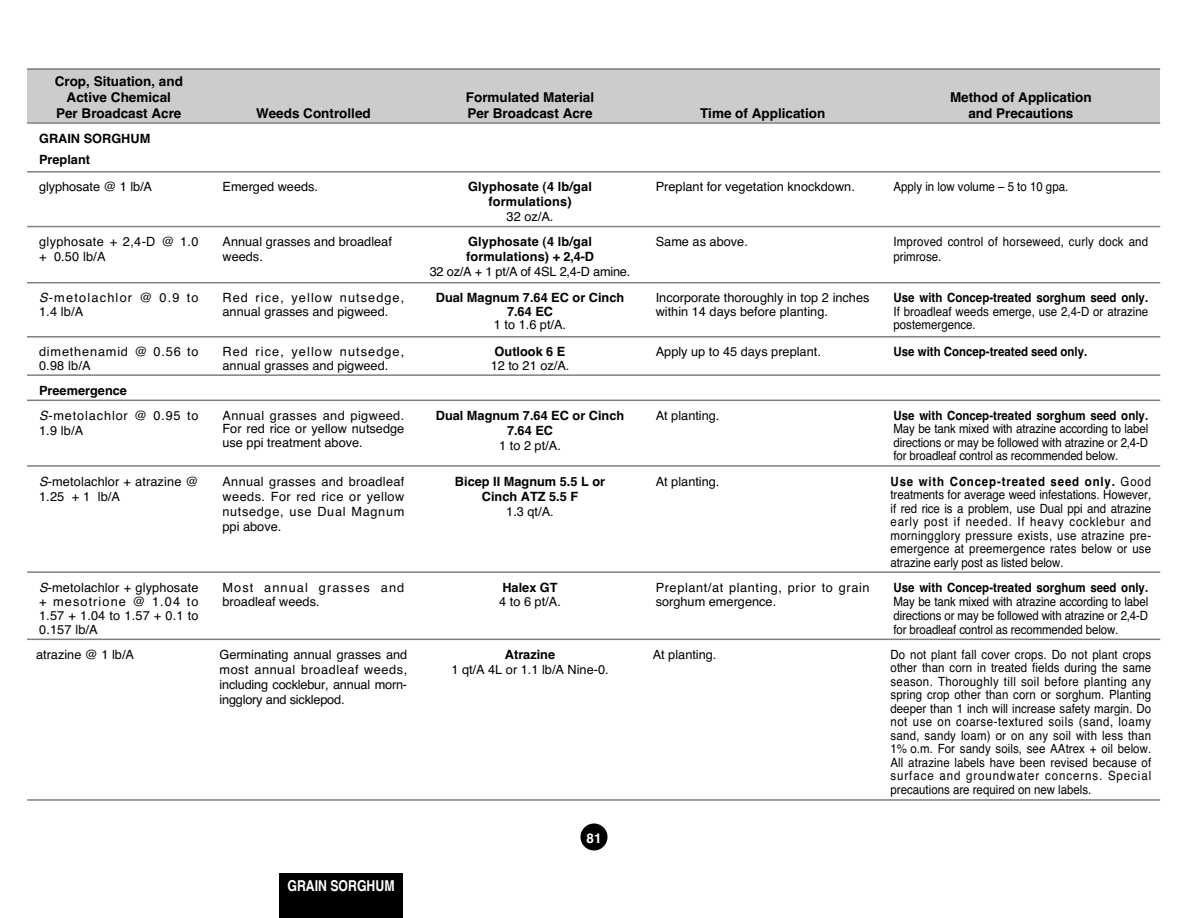
<style>
.page{position:relative;width:1188px;height:918px;background:#fff}
.page>*{position:absolute;margin:0;border:0;box-sizing:border-box;transform-origin:0 0}
.t1{font:700 condensed 15px "Helvetica";color:#fff}
.t2{font:700 13.5px/15.8px "Helvetica";color:#000;text-align:center}
.t3{font:700 13.5px "Helvetica";color:#fff}
.t4{font:12.75px/13.5px "Helvetica";color:#000;text-align:justify;scale:.9 1}
.t5{font:12.75px/15px "Helvetica";color:#000}
.t6{font:700 12.75px/15px "Helvetica";color:#000;text-align:center}
.t7{font:700 12.75px "Helvetica";color:#000;scale:.9 1}
.t8{font:12.75px/13.5px "Helvetica";letter-spacing:.065em;color:#000}
.t9{font:12.75px/14px "Helvetica";letter-spacing:.045em;color:#000}
.t10{font:12.75px/14px "Helvetica";letter-spacing:.085em;color:#000}
.t11{font:12.75px/15px "Helvetica";letter-spacing:.03em;color:#000}
.t12{font:12.75px/13.5px "Helvetica";letter-spacing:.095em;color:#000}
.s1{font-style:italic}
.s2{font-weight:700}
</style>
<div class="page">
<div style="left:27px;top:68px;width:184px;height:55px;background:#ccc"></div>
<div style="left:211px;top:68px;width:205px;height:55px;background:#ccc"></div>
<div style="left:416px;top:68px;width:228px;height:55px;background:#ccc"></div>
<div style="left:644px;top:68px;width:238px;height:55px;background:#ccc"></div>
<div style="left:882px;top:68px;width:278px;height:55px;background:#ccc"></div>
<hr style="left:27px;top:68px;width:1133px;height:2px;background:#808080">
<hr style="left:27px;top:122px;width:1133px;height:2px;background:#808080">
<hr style="left:27px;top:171px;width:1133px;height:2px;background:#808080">
<hr style="left:27px;top:226px;width:1133px;height:1px;background:#808080">
<hr style="left:27px;top:282px;width:1133px;height:1px;background:#808080">
<hr style="left:27px;top:336px;width:1133px;height:2px;background:#808080">
<hr style="left:27px;top:374px;width:1133px;height:2px;background:#808080">
<hr style="left:27px;top:400px;width:1133px;height:1px;background:#808080">
<hr style="left:27px;top:465px;width:1133px;height:2px;background:#808080">
<hr style="left:27px;top:571px;width:1133px;height:2px;background:#808080">
<hr style="left:27px;top:639px;width:1133px;height:1px;background:#808080">
<hr style="left:27px;top:799px;width:1133px;height:2px;background:#808080">
<div style="left:580px;top:824px;width:28px;height:26px;background:#000;border-radius:50%"></div>
<div style="left:280px;top:873px;width:123px;height:45px;background:#000"></div>
<p class="t2" style="left:55px;top:74px;width:130px">Crop, Situation, and<br>Active Chemical<br>Per Broadcast Acre</p>
<p class="t2" style="left:256px;top:105px;width:116px">Weeds Controlled</p>
<p class="t2" style="left:466px;top:89px;width:130px;text-align:left">Formulated Material<br>Per Broadcast Acre</p>
<p class="t6" style="left:39px;top:128px;width:113px;line-height:21px;text-align:left">GRAIN SORGHUM<br>Preplant</p>
<p class="t5" style="left:39px;top:179px;width:115px">glyphosate @ 1 lb/A</p>
<p class="t5" style="left:223px;top:179px;width:97px">Emerged weeds.</p>
<p class="t6" style="left:468px;top:179px;width:125px">Glyphosate (4 lb/gal formulations)</p>
<p class="t5" style="left:507px;top:209px;width:48px">32 oz/A.</p>
<p class="t11" style="left:39px;top:234px;width:161px">glyphosate + 2,4-D @ 1.0 + 0.50 lb/A</p>
<p class="t5" style="left:223px;top:234px;width:171px">Annual grasses and broadleaf weeds.</p>
<p class="t6" style="left:466px;top:234px;width:130px;text-align:left">Glyphosate (4 lb/gal formulations) + 2,4-D</p>
<p class="t5" style="left:430px;top:264px;width:202px">32 oz/A + 1 pt/A of 4SL 2,4-D amine.</p>
<p class="t12" style="left:39px;top:291px;width:161px"><span class="s1">S</span>-metolachlor @ 0.9 to<br>1.4 lb/A</p>
<p class="t5" style="left:223px;top:291px;width:183px;line-height:13.5px">Red rice, yellow nutsedge, annual grasses and pigweed.</p>
<p class="t6" style="left:436px;top:291px;width:190px;line-height:13.5px">Dual Magnum 7.64 EC or Cinch<br>7.64 EC</p>
<p class="t5" style="left:494px;top:317px;width:74px">1 to 1.6 pt/A.</p>
<p class="t8" style="left:39px;top:345px;width:161px">dimethenamid @ 0.56 to<br>0.98 lb/A</p>
<p class="t5" style="left:223px;top:345px;width:183px;line-height:13.5px">Red rice, yellow nutsedge, annual grasses and pigweed.</p>
<p class="t6" style="left:495px;top:344px;width:72px">Outlook 6 E</p>
<p class="t5" style="left:491px;top:358px;width:80px">12 to 21 oz/A.</p>
<p class="t8" style="left:39px;top:378px;width:161px;line-height:25.2px"><span class="s2">Preemergence<br></span><span class="s1">S</span>-metolachlor @ 0.95 to</p>
<p class="t5" style="left:39px;top:423px;width:46px">1.9 lb/A</p>
<p class="t5" style="left:223px;top:409px;width:183px;line-height:13.5px;text-align:justify">Annual grasses and pigweed.<br>For red rice or yellow nutsedge use ppi treatment above.</p>
<p class="t6" style="left:436px;top:408px;width:190px">Dual Magnum 7.64 EC or Cinch<br>7.64 EC</p>
<p class="t5" style="left:499px;top:438px;width:63px">1 to 2 pt/A.</p>
<p class="t5" style="left:39px;top:474px;width:161px"><span class="s1">S</span>-metolachlor + atrazine @<br>1.25 + 1 lb/A</p>
<p class="t5" style="left:223px;top:474px;width:183px;text-align:justify">Annual grasses and broadleaf weeds. For red rice or yellow nutsedge, use Dual Magnum ppi above.</p>
<p class="t6" style="left:455px;top:474px;width:152px">Bicep II Magnum 5.5 L or<br>Cinch ATZ 5.5 F</p>
<p class="t5" style="left:506px;top:504px;width:49px">1.3 qt/A.</p>
<p class="t5" style="left:39px;top:580px;width:161px;line-height:14px;text-align:justify"><span class="s1">S</span>-metolachlor + glyphosate + mesotrione @ 1.04 to 1.57 + 1.04 to 1.57 + 0.1 to 0.157 lb/A</p>
<p class="t10" style="left:223px;top:580px;width:183px">Most annual grasses and broadleaf weeds.</p>
<p class="t6" style="left:502px;top:580px;width:57px">Halex GT</p>
<p class="t5" style="left:499px;top:594px;width:63px">4 to 6 pt/A.</p>
<p class="t5" style="left:36px;top:647px;width:99px">atrazine @ 1 lb/A</p>
<p class="t5" style="left:220px;top:647px;width:189px;text-align:justify">Germinating annual grasses and most annual broadleaf weeds, including cocklebur, annual morn&shy;ingglory and sicklepod.</p>
<p class="t6" style="left:505px;top:647px;width:52px">Atrazine</p>
<p class="t5" style="left:451px;top:662px;width:159px">1 qt/A 4L or 1.1 lb/A Nine-0.</p>
<p class="t1" style="left:287px;top:880px;width:109px">GRAIN SORGHUM</p>
<p class="t3" style="left:586px;top:830px;width:17px">81</p>
<p class="t2" style="left:700px;top:105px;width:127px">Time of Application</p>
<p class="t2" style="left:950px;top:89px;width:143px">Method of Application and Precautions</p>
<p class="t5" style="left:656px;top:179px;width:201px">Preplant for vegetation knockdown.</p>
<p class="t4" style="left:894px;top:180px;width:196px">Apply in low volume – 5 to 10 gpa.</p>
<p class="t5" style="left:656px;top:234px;width:94px">Same as above.</p>
<p class="t4" style="left:894px;top:234px;width:285px;line-height:15px">Improved control of horseweed, curly dock and primrose.</p>
<p class="t5" style="left:656px;top:291px;width:215px;line-height:13.5px">Incorporate thoroughly in top 2 inches within 14 days before planting.</p>
<p class="t7" style="left:894px;top:290px;width:285px">Use with Concep-treated sorghum seed only.</p>
<p class="t4" style="left:894px;top:305px;width:284px">If broadleaf weeds emerge, use 2,4-D or atrazine postemergence.</p>
<p class="t5" style="left:656px;top:344px;width:167px">Apply up to 45 days preplant.</p>
<p class="t7" style="left:894px;top:344px;width:217px">Use with Concep-treated seed only.</p>
<p class="t5" style="left:656px;top:408px;width:65px">At planting.</p>
<p class="t7" style="left:894px;top:408px;width:285px">Use with Concep-treated sorghum seed only.</p>
<p class="t4" style="left:894px;top:422px;width:284px">May be tank mixed with atrazine according to label directions or may be followed with atrazine or 2,4-D for broadleaf control as recommended below.</p>
<p class="t5" style="left:656px;top:474px;width:65px">At planting.</p>
<p class="t4" style="left:891px;top:474px;width:291px"><span class="s2">Use with Concep-treated seed only.</span> Good treatments for average weed infestations. However, if red rice is a problem, use Dual ppi and atrazine early post if needed. If heavy cocklebur and morningglory pressure exists, use atrazine pre&shy;emergence at preemergence rates below or use atrazine early post as listed below.</p>
<p class="t9" style="left:656px;top:580px;width:215px">Preplant/at planting, prior to grain sorghum emergence.</p>
<p class="t7" style="left:894px;top:580px;width:285px">Use with Concep-treated sorghum seed only.</p>
<p class="t4" style="left:894px;top:594px;width:284px;line-height:14px">May be tank mixed with atrazine according to label directions or may be followed with atrazine or 2,4-D for broadleaf control as recommended below.</p>
<p class="t5" style="left:653px;top:647px;width:65px">At planting.</p>
<p class="t4" style="left:891px;top:648px;width:291px">Do not plant fall cover crops. Do not plant crops other than corn in treated fields during the same season. Thoroughly till soil before planting any spring crop other than corn or sorghum. Planting deeper than 1 inch will increase safety margin. Do not use on coarse-textured soils (sand, loamy sand, sandy loam) or on any soil with less than 1% o.m. For sandy soils, see AAtrex + oil below.<br>All atrazine labels have been revised because of surface and groundwater concerns. Special precautions are required on new labels.</p>
</div>
